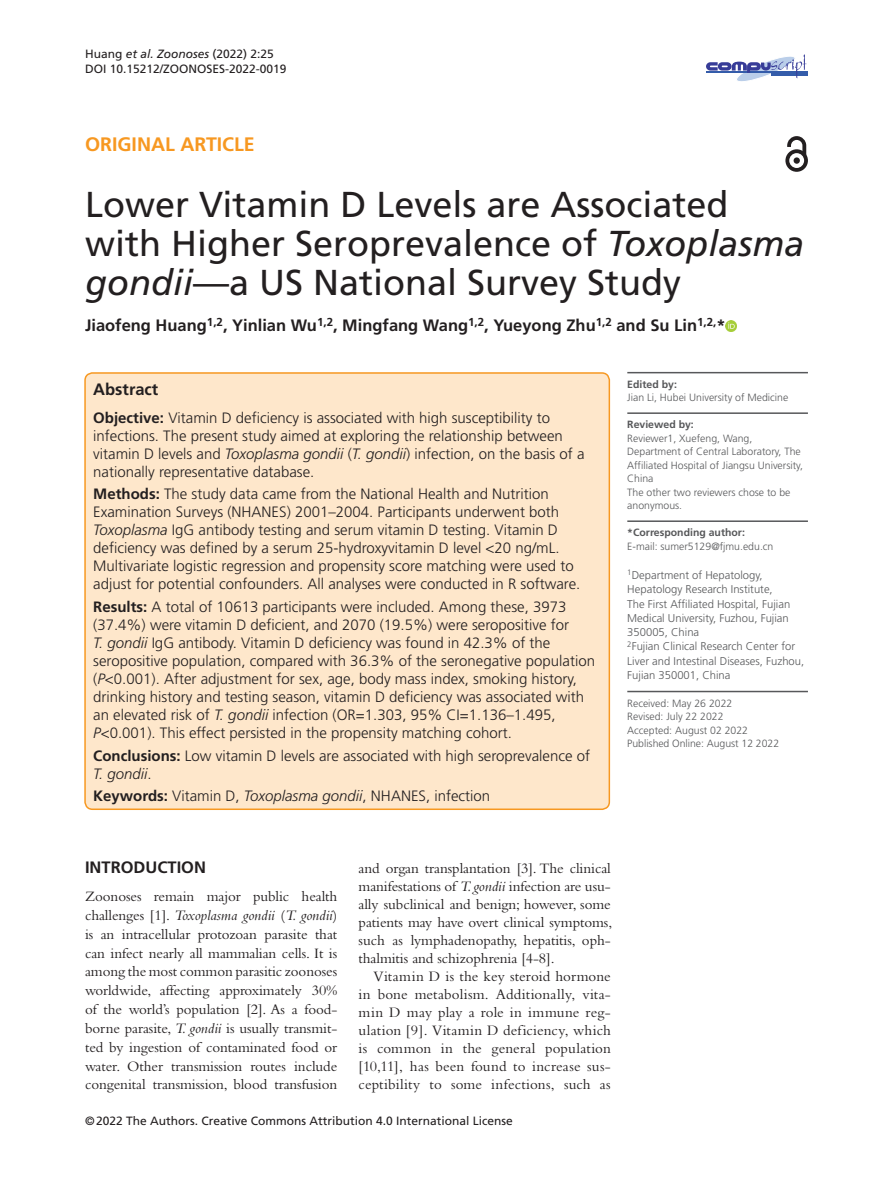
<style>
.page{position:relative;width:893px;height:1191px;background:#fff}
.page>*{position:absolute;margin:0;border:0;box-sizing:border-box;transform-origin:0 0}
.t1{font:36px/39px "Frutiger";color:#231f20}
.t2{font:700 19.5px "Frutiger";color:#f79821}
.t3{font:700 16.5px "Frutiger";color:#231f20}
.t4{font:300 15px/18px "Frutiger";color:#231f20}
.t5{font:15px/18px "Bembo";letter-spacing:-.005em;color:#231f20;text-align:justify}
.t6{font:12px/15px "Frutiger";color:#231f20}
.t7{font:300 11.25px/14.2px "Frutiger";color:#57585a}
.t8{font:300 10.5px/13.5px "Frutiger";color:#57585a}
.t9{font:700 10.5px "Frutiger";color:#57585a}
.s1{font-style:italic}
.s2{font-weight:700}
</style>
<div class="page">
<hr style="left:771px;top:71px;width:37px;height:4px;background:#345caa">
<svg style="left:706px;top:54px;width:101px;height:28px"></svg>
<svg style="left:726px;top:321px;width:10px;height:10px"></svg>
<svg style="left:785px;top:136px;width:23px;height:36px"></svg>
<hr style="left:627px;top:372px;width:181px;height:1px;background:#57585a">
<hr style="left:627px;top:412px;width:181px;height:2px;background:#57585a">
<hr style="left:627px;top:520px;width:181px;height:2px;background:#57585a">
<hr style="left:627px;top:691px;width:181px;height:1px;background:#57585a">
<div style="left:85px;top:373px;width:524px;height:436px;background:#fee7cb;border-radius:8px"></div>
<div style="left:84px;top:372px;width:526px;height:438px;border:2px solid #f79821;border-radius:8px"></div>
<p class="t6" style="left:85px;top:46px;width:203px">Huang <span class="s1">et al. Zoonoses</span> (2022) 2:25<br>DOI 10.15212/ZOONOSES-2022-0019</p>
<h2 class="t2" style="left:85px;top:132px;width:171px">ORIGINAL ARTICLE</h2>
<h1 class="t1" style="left:85px;top:185px;width:721px">Lower Vitamin D Levels are Associated with Higher Seroprevalence of <span class="s1">Toxoplasma gondii</span>—a US National Survey Study</h1>
<p class="t3" style="left:85px;top:316px;width:642px">Jiaofeng Huang<sup>1,2</sup>, Yinlian Wu<sup>1,2</sup>, Mingfang Wang<sup>1,2</sup>, Yueyong Zhu<sup>1,2</sup> and Su Lin<sup>1,2,</sup>*</p>
<p class="t3" style="left:93px;top:380px;width:67px">Abstract</p>
<p class="t4" style="left:93px;top:409px;width:493px"><span class="s2">Objective:</span> Vitamin D deficiency is associated with high susceptibility to infections. The present study aimed at exploring the relationship between vitamin D levels and <span class="s1">Toxoplasma gondii</span> (<span class="s1">T. gondii</span>) infection, on the basis of a nationally representative database.</p>
<p class="t4" style="left:93px;top:485px;width:489px"><span class="s2">Methods:</span> The study data came from the National Health and Nutrition Examination Surveys (NHANES) 2001–2004. Participants underwent both <span class="s1">Toxoplasma</span> IgG antibody testing and serum vitamin D testing. Vitamin D deficiency was defined by a serum 25-hydroxyvitamin D level &lt;20 ng/mL.<br>Multivariate logistic regression and propensity score matching were used to adjust for potential confounders. All analyses were conducted in R software.</p>
<p class="t4" style="left:93px;top:598px;width:503px"><span class="s2">Results:</span> A total of 10613 participants were included. Among these, 3973 (37.4%) were vitamin D deficient, and 2070 (19.5%) were seropositive for<br><span class="s1">T. gondii</span> IgG antibody. Vitamin D deficiency was found in 42.3% of the seropositive population, compared with 36.3% of the seronegative population (<span class="s1">P</span>&lt;0.001). After adjustment for sex, age, body mass index, smoking history, drinking history and testing season, vitamin D deficiency was associated with an elevated risk of <span class="s1">T. gondii</span> infection (OR=1.303, 95% CI=1.136–1.495, <span class="s1">P</span>&lt;0.001). This effect persisted in the propensity matching cohort.</p>
<p class="t4" style="left:93px;top:746px;width:498px"><span class="s2">Conclusions:</span> Low vitamin D levels are associated with high seroprevalence of<br><span class="s1">T. gondii</span>.</p>
<p class="t4" style="left:93px;top:787px;width:398px"><span class="s2">Keywords:</span> Vitamin D, <span class="s1">Toxoplasma gondii</span>, NHANES, infection</p>
<p class="t9" style="left:627px;top:378px;width:51px">Edited by:</p>
<p class="t8" style="left:627px;top:391px;width:163px">Jian Li, Hubei University of Medicine</p>
<p class="t9" style="left:627px;top:418px;width:68px">Reviewed by:</p>
<p class="t8" style="left:627px;top:431px;width:177px">Reviewer1, Xuefeng, Wang,<br>Department of Central Laboratory, The<br>Affiliated Hospital of Jiangsu University,<br>China<br>The other two reviewers chose to be anonymous.</p>
<p class="t9" style="left:627px;top:526px;width:119px">*Corresponding author:</p>
<p class="t8" style="left:627px;top:540px;width:148px">E-mail: sumer5129@fjmu.edu.cn</p>
<p class="t7" style="left:627px;top:568px;width:178px"><sup>1</sup>Department of Hepatology,<br>Hepatology Research Institute,<br>The First Affiliated Hospital, Fujian<br>Medical University, Fuzhou, Fujian<br>350005, China<br><sup>2</sup>Fujian Clinical Research Center for<br>Liver and Intestinal Diseases, Fuzhou,<br>Fujian 350001, China</p>
<p class="t8" style="left:627px;top:696px;width:153px">Received: May 26 2022<br>Revised: July 22 2022<br>Accepted: August 02 2022<br>Published Online: August 12 2022</p>
<p class="t3" style="left:85px;top:858px;width:123px">INTRODUCTION</p>
<p class="t5" style="left:85px;top:886px;width:254px;line-height:18.9px">Zoonoses remain major public health challenges [1]. <span class="s1">Toxoplasma gondii</span> (<span class="s1">T. gondii</span>) is an intracellular protozoan parasite that can infect nearly all mammalian cells. It is among the most common parasitic zoonoses worldwide, affecting approximately 30% of the world’s population [2]. As a food&shy;borne parasite, <span class="s1">T. gondii</span> is usually transmit&shy;ted by ingestion of contaminated food or water. Other transmission routes include congenital transmission, blood transfusion</p>
<p class="t5" style="left:359px;top:859px;width:255px">and organ transplantation [3]. The clinical manifestations of <span class="s1">T. gondii</span> infection are usu&shy;ally subclinical and benign; however, some patients may have overt clinical symptoms, such as lymphadenopathy, hepatitis, oph&shy;thalmitis and schizophrenia [4-8].</p>
<p class="t5" style="left:359px;top:967px;width:254px;text-indent:15px">Vitamin D is the key steroid hormone in bone metabolism. Additionally, vita&shy;min D may play a role in immune reg&shy;ulation [9]. Vitamin D deficiency, which is common in the general population [10,11], has been found to increase sus&shy;ceptibility to some infections, such as</p>
<p class="t6" style="left:85px;top:1113px;width:429px">©2022 The Authors. Creative Commons Attribution 4.0 International License</p>
</div>
